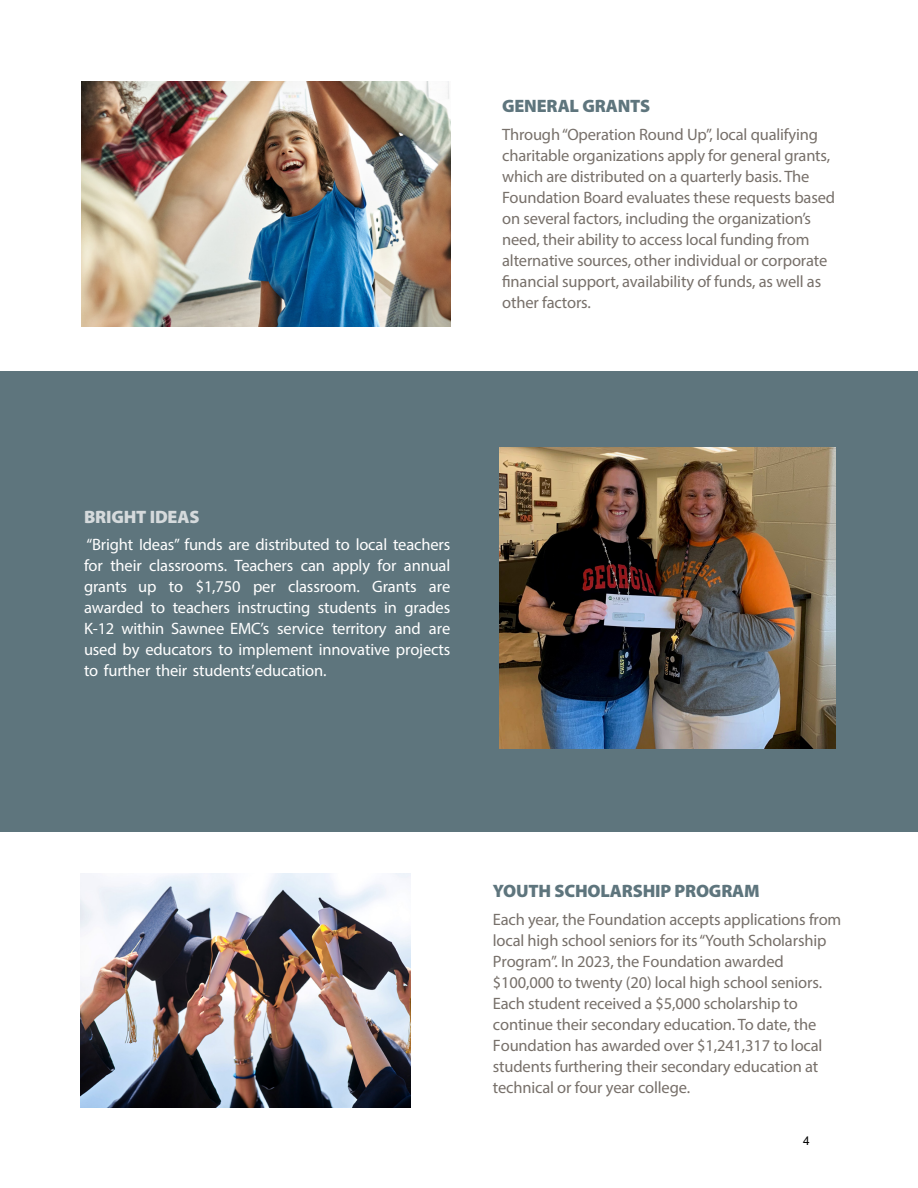
<style>
.page{position:relative;width:918px;height:1188px;background:#fff}
.page>*{position:absolute;margin:0;border:0;box-sizing:border-box;transform-origin:0 0}
.t1{font:900 18px "Myriad Pro";letter-spacing:-.01em;color:#5e757d}
.t2{font:900 18px "Myriad Pro";letter-spacing:-.01em;color:#d5dadc}
.t3{font:16.5px/21px "Myriad Pro";letter-spacing:-.01em;color:#77706a}
.t4{font:16.5px/21px "Myriad Pro";letter-spacing:-.01em;color:#fff;text-align:justify}
.t5{font:12px "Arial";color:#000}
</style>
<div class="page">
<div style="left:0;top:372px;width:918px;height:460px;background:#5e757d"></div>
<img style="left:81px;top:81px;width:369px;height:245px">
<img style="left:81px;top:874px;width:330px;height:233px">
<img style="left:499px;top:447px;width:336px;height:301px">
<p class="t1" style="left:502px;top:96px;width:150px">GENERAL GRANTS</p>
<p class="t3" style="left:502px;top:123px;width:334px">Through “Operation Round Up”, local qualifying charitable organizations apply for general grants, which are distributed on a quarterly basis. The Foundation Board evaluates these requests based on several factors, including the organization’s need, their ability to access local funding from alternative sources, other individual or corporate financial support, availability of funds, as well as other factors.</p>
<p class="t2" style="left:84px;top:506px;width:117px">BRIGHT IDEAS</p>
<p class="t4" style="left:84px;top:534px;width:368px">“Bright Ideas” funds are distributed to local teachers for their classrooms. Teachers can apply for annual grants up to $1,750 per classroom. Grants are awarded to teachers instructing students in grades K-12 within Sawnee EMC’s service territory and are used by educators to implement innovative projects to further their students’education.</p>
<p class="t1" style="left:493px;top:880px;width:268px">YOUTH SCHOLARSHIP PROGRAM</p>
<p class="t3" style="left:493px;top:908px;width:350px">Each year, the Foundation accepts applications from local high school seniors for its“Youth Scholarship Program”. In 2023, the Foundation awarded $100,000 to twenty (20) local high school seniors.<br>Each student received a $5,000 scholarship to continue their secondary education. To date, the Foundation has awarded over $1,241,317 to local students furthering their secondary education at technical or four year college.</p>
<p class="t5" style="left:803px;top:1132px;width:8px">4</p>
</div>
